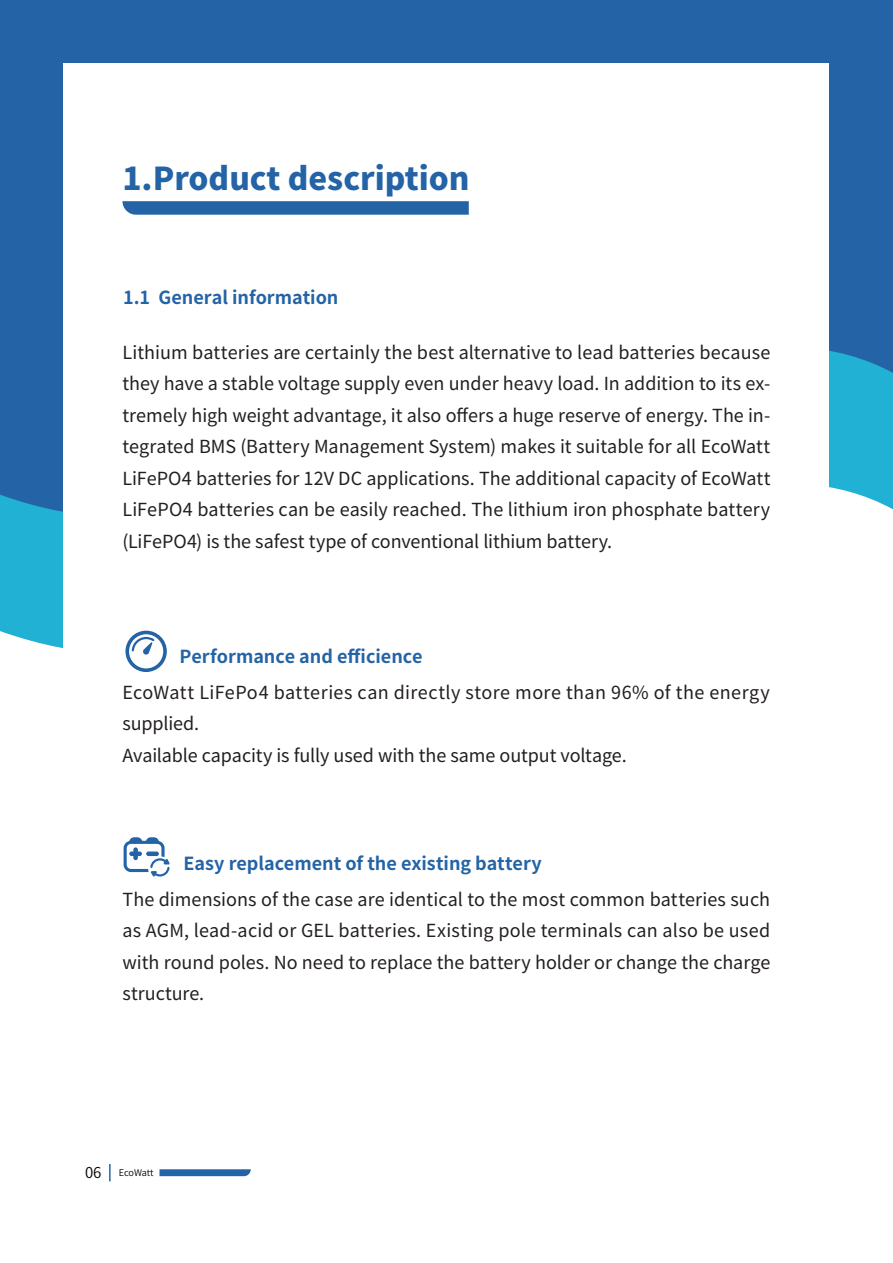
<style>
.page{position:relative;width:893px;height:1263px;background:#fff}
.page>*{position:absolute;margin:0;border:0;box-sizing:border-box;transform-origin:0 0}
.t1{font:800 31.5px "Source Han Sans CN";color:#2464a6}
.t2{font:18px/31.5px "Source Han Sans CN";color:#231f20;text-align:justify}
.t3{font:700 18px "Source Han Sans CN";color:#2464a6}
.t4{font:9.15px "Source Han Sans CN";letter-spacing:-.015em;color:#030303}
.s1{font-size:15px}
</style>
<div class="page">
<svg style="left:0;top:0;width:893px;height:614px;background:#3278b1"></svg>
<div style="left:64px;top:64px;width:765px;height:1135px;background:#fff"></div>
<svg style="left:122px;top:201px;width:347px;height:14px;background:#2d6aa9"></svg>
<svg style="left:125px;top:631px;width:42px;height:41px"></svg>
<svg style="left:124px;top:837px;width:46px;height:40px"></svg>
<svg style="left:159px;top:1169px;width:92px;height:7px"></svg>
<svg style="left:109px;top:1164px;width:2px;height:17px"></svg>
<h1 class="t1" style="left:122px;top:160px;width:349px">1.Product description</h1>
<p class="t3" style="left:123px;top:287px;width:217px">1.1 General information</p>
<p class="t2" style="left:122px;top:337px;width:650px">Lithium batteries are certainly the best alternative to lead batteries because they have a stable voltage supply even under heavy load. In addition to its ex&shy;tremely high weight advantage, it also offers a huge reserve of energy. The in&shy;tegrated BMS (Battery Management System) makes it suitable for all EcoWatt LiFePO4 batteries for 12V DC applications. The additional capacity of EcoWatt LiFePO4 batteries can be easily reached. The lithium iron phosphate battery (LiFePO4) is the safest type of conventional lithium battery.</p>
<p class="t3" style="left:180px;top:646px;width:244px">Performance and efficience</p>
<p class="t2" style="left:122px;top:677px;width:649px;text-align:left">EcoWatt LiFePo4 batteries can directly store more than 96% of the energy supplied.<br>Available capacity is fully used with the same output voltage.</p>
<p class="t3" style="left:184px;top:853px;width:360px">Easy replacement of the existing battery</p>
<p class="t2" style="left:122px;top:884px;width:649px">The dimensions of the case are identical to the most common batteries such as AGM, lead-acid or GEL batteries. Existing pole terminals can also be used with round poles. No need to replace the battery holder or change the charge structure.</p>
<p class="t4" style="left:85px;top:1167px;width:70px"><span class="s1">06</span> EcoWatt</p>
</div>
